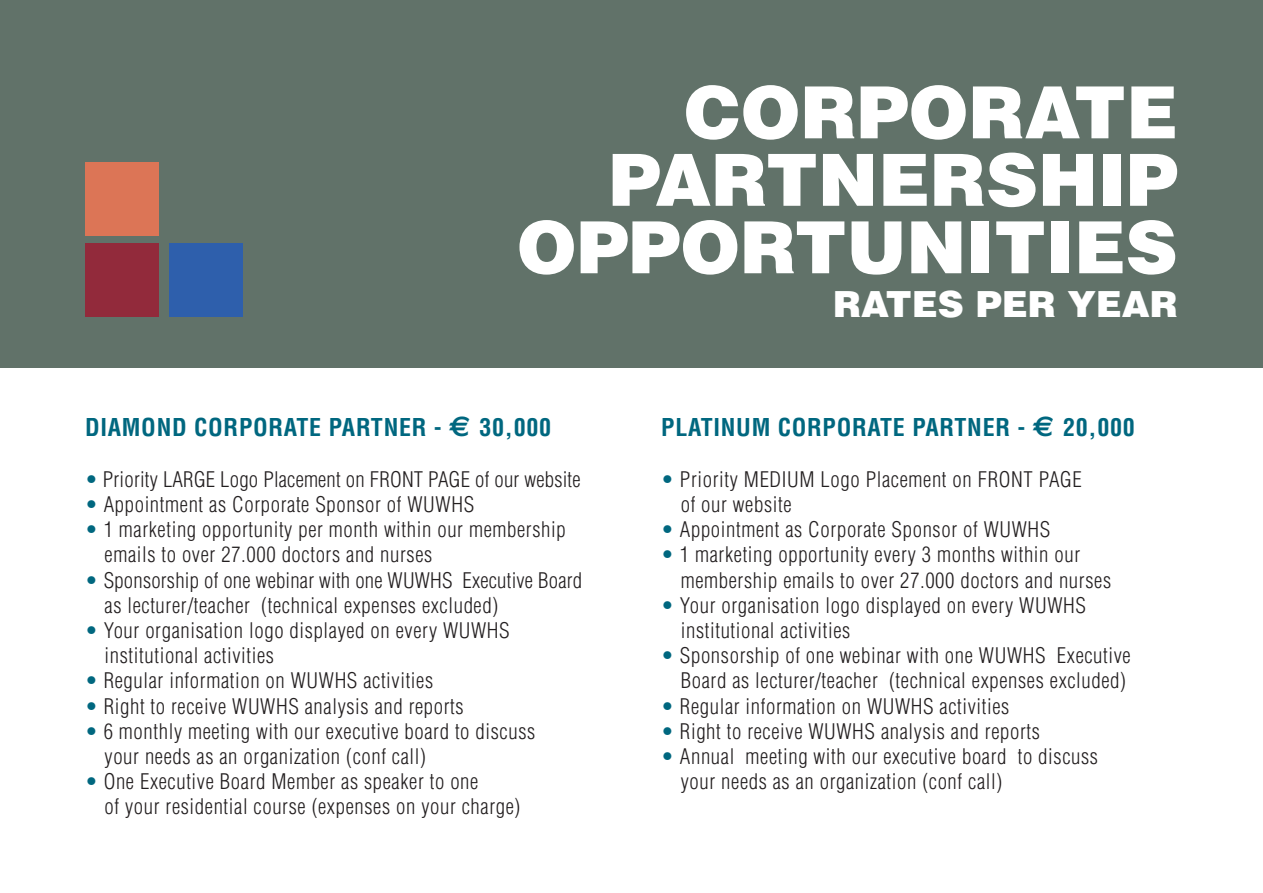
<style>
.page{position:relative;width:1263px;height:893px;background:#fff}
.page>*{position:absolute;margin:0;border:0;box-sizing:border-box;transform-origin:0 0}
.t1{font:900 72px "Helvetica";color:#fff}
.t2{font:900 36px "Helvetica";color:#fff}
.t3{font:700 condensed 24px "Helvetica";letter-spacing:.03em;color:#00677f}
.t4{font:300 condensed 21px/25.2px "Helvetica";letter-spacing:.03em;color:#231f20}
.t5{font:300 condensed 21px/25.2px "Helvetica";letter-spacing:.01em;color:#231f20}
.s1{font-family:"Euro Sans Std";font-stretch:normal;font-size:28.5px}
.s2{color:#00677f}
</style>
<div class="page">
<div style="left:0;top:0;width:1263px;height:368px;background:#617269"></div>
<div style="left:85px;top:162px;width:74px;height:74px;background:#dc7556"></div>
<div style="left:85px;top:243px;width:74px;height:74px;background:#922a3b"></div>
<div style="left:169px;top:243px;width:74px;height:74px;background:#2e5fac"></div>
<p class="t1" style="left:684px;top:65px;width:495px">CORPORATE</p>
<p class="t1" style="left:608px;top:133px;width:571px">PARTNERSHIP</p>
<p class="t1" style="left:517px;top:200px;width:662px">OPPORTUNITIES</p>
<p class="t2" style="left:833px;top:280px;width:346px">RATES PER YEAR</p>
<p class="t3" style="left:85px;top:413px;width:468px">DIAMOND CORPORATE PARTNER - <span class="s1">€</span> 30,000</p>
<p class="t5" style="left:85px;top:466px;width:497px"><span class="s2">•</span> Priority LARGE Logo Placement on FRONT PAGE of our website</p>
<p class="t4" style="left:85px;top:492px;width:391px"><span class="s2">•</span> Appointment as Corporate Sponsor of WUWHS</p>
<p class="t4" style="left:105px;top:517px;width:463px;text-indent:-20px"><span class="s2">•</span> 1 marketing opportunity per month within our membership emails to over 27.000 doctors and nurses</p>
<p class="t5" style="left:105px;top:567px;width:479px;text-indent:-20px"><span class="s2">•</span> Sponsorship of one webinar with one WUWHS Executive Board as lecturer/teacher (technical expenses excluded)</p>
<p class="t4" style="left:105px;top:618px;width:407px;text-indent:-20px"><span class="s2">•</span> Your organisation logo displayed on every WUWHS institutional activities</p>
<p class="t4" style="left:85px;top:668px;width:350px"><span class="s2">•</span> Regular information on WUWHS activities</p>
<p class="t4" style="left:85px;top:693px;width:380px"><span class="s2">•</span> Right to receive WUWHS analysis and reports</p>
<p class="t4" style="left:85px;top:718px;width:452px"><span class="s2">•</span> 6 monthly meeting with our executive board to discuss</p>
<p class="t4" style="left:105px;top:744px;width:323px">your needs as an organization (conf call)</p>
<p class="t4" style="left:85px;top:769px;width:395px"><span class="s2">•</span> One Executive Board Member as speaker to one</p>
<p class="t4" style="left:105px;top:794px;width:417px">of your residential course (expenses on your charge)</p>
<p class="t3" style="left:661px;top:413px;width:475px">PLATINUM CORPORATE PARTNER - <span class="s1">€</span> 20,000</p>
<p class="t4" style="left:661px;top:466px;width:422px"><span class="s2">•</span> Priority MEDIUM Logo Placement on FRONT PAGE</p>
<p class="t4" style="left:681px;top:492px;width:112px">of our website</p>
<p class="t4" style="left:661px;top:517px;width:391px"><span class="s2">•</span> Appointment as Corporate Sponsor of WUWHS</p>
<p class="t4" style="left:681px;top:542px;width:432px;text-indent:-20px"><span class="s2">•</span> 1 marketing opportunity every 3 months within our membership emails to over 27.000 doctors and nurses</p>
<p class="t4" style="left:661px;top:592px;width:426px"><span class="s2">•</span> Your organisation logo displayed on every WUWHS</p>
<p class="t4" style="left:681px;top:618px;width:171px">institutional activities</p>
<p class="t4" style="left:661px;top:643px;width:471px"><span class="s2">•</span> Sponsorship of one webinar with one WUWHS Executive</p>
<p class="t4" style="left:681px;top:668px;width:447px">Board as lecturer/teacher (technical expenses excluded)</p>
<p class="t4" style="left:661px;top:693px;width:350px"><span class="s2">•</span> Regular information on WUWHS activities</p>
<p class="t4" style="left:661px;top:718px;width:380px"><span class="s2">•</span> Right to receive WUWHS analysis and reports</p>
<p class="t4" style="left:661px;top:744px;width:438px"><span class="s2">•</span> Annual meeting with our executive board to discuss</p>
<p class="t4" style="left:681px;top:769px;width:323px">your needs as an organization (conf call)</p>
</div>
